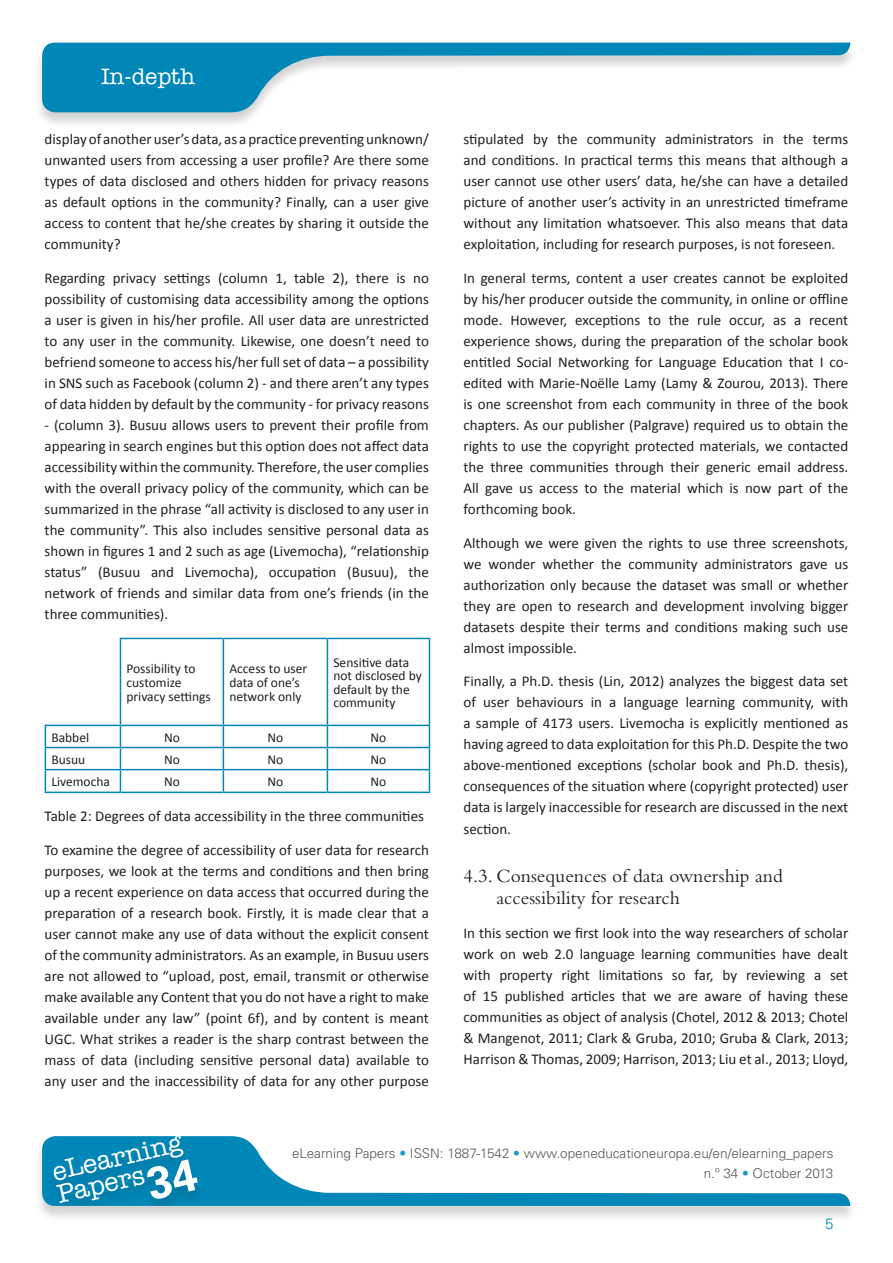
<style>
.page{position:relative;width:893px;height:1263px;background:#fff}
.page>*{position:absolute;margin:0;border:0;box-sizing:border-box;transform-origin:0 0}
.t1{font:500 26.25px/23.1px "American Typewriter Std";color:#fff}
.t2{font:500 22.5px "American Typewriter Std";color:#fff}
.SUBTÍTOL_2{font:19.5px/22.5px "Bembo Std";color:#231f20}
.cos_normal{font:15px/21px "Calibri";color:#231f20;text-align:justify}
.t3{font:300 15px "Univers LT Std";color:#0087b8}
.cos_normal-2{font:13.5px/13.5px "Calibri";color:#231f20}
.t4{font:300 13.5px/20.4px "Univers LT Std";color:#57585a;text-align:right}
.s1{font-family:"Univers LT Std";font-weight:700;font-size:45px}
.s2{color:#1898c3}
</style>
<div class="page">
<div style="left:34px;top:43px;width:824px;height:86px;background:#231f20;opacity:.2"></div>
<svg style="left:42px;top:43px;width:808px;height:69px"></svg>
<div style="left:34px;top:1136px;width:824px;height:87px;background:#231f20;opacity:.2"></div>
<svg style="left:42px;top:1136px;width:808px;height:70px"></svg>
<div style="left:46px;top:1136px;width:159px;height:70px;background:#0183b3"></div>
<hr style="left:45px;top:725px;width:75px;height:1px;background:#0087b8">
<hr style="left:120px;top:638px;width:103px;height:1px;background:#0087b8">
<hr style="left:120px;top:639px;width:1px;height:86px;background:#0087b8">
<hr style="left:223px;top:638px;width:104px;height:1px;background:#0087b8">
<hr style="left:223px;top:639px;width:1px;height:86px;background:#0087b8">
<hr style="left:327px;top:638px;width:103px;height:1px;background:#0087b8">
<hr style="left:327px;top:639px;width:1px;height:86px;background:#0087b8">
<hr style="left:429px;top:639px;width:1px;height:86px;background:#0087b8">
<hr style="left:120px;top:725px;width:103px;height:1px;background:#0087b8">
<hr style="left:223px;top:725px;width:104px;height:1px;background:#0087b8">
<hr style="left:327px;top:725px;width:103px;height:1px;background:#0087b8">
<hr style="left:45px;top:747px;width:75px;height:1px;background:#0087b8">
<hr style="left:120px;top:747px;width:103px;height:1px;background:#0087b8">
<hr style="left:223px;top:747px;width:104px;height:1px;background:#0087b8">
<hr style="left:327px;top:747px;width:103px;height:1px;background:#0087b8">
<hr style="left:45px;top:769px;width:75px;height:1px;background:#0087b8">
<svg style="left:45px;top:726px;width:1px;height:65px"></svg>
<hr style="left:120px;top:769px;width:103px;height:1px;background:#0087b8">
<svg style="left:120px;top:726px;width:1px;height:65px"></svg>
<hr style="left:223px;top:769px;width:104px;height:1px;background:#0087b8">
<svg style="left:223px;top:726px;width:1px;height:65px"></svg>
<hr style="left:327px;top:769px;width:103px;height:1px;background:#0087b8">
<svg style="left:327px;top:726px;width:1px;height:65px"></svg>
<svg style="left:429px;top:726px;width:1px;height:65px"></svg>
<hr style="left:45px;top:791px;width:75px;height:2px;background:#0087b8">
<hr style="left:120px;top:791px;width:103px;height:2px;background:#0087b8">
<hr style="left:223px;top:791px;width:104px;height:2px;background:#0087b8">
<hr style="left:327px;top:791px;width:103px;height:2px;background:#0087b8">
<h2 class="t2" style="left:101px;top:64px;width:96px">In-depth</h2>
<p class="cos_normal" style="left:45px;top:128px;width:386px">display of another user’s data, as a practice preventing unknown/ unwanted users from accessing a user profile? Are there some types of data disclosed and others hidden for privacy reasons as default options in the community? Finally, can a user give access to content that he/she creates by sharing it outside the community?</p>
<p class="cos_normal" style="left:45px;top:267px;width:386px">Regarding privacy settings (column 1, table 2), there is no possibility of customising data accessibility among the options a user is given in his/her profile. All user data are unrestricted to any user in the community. Likewise, one doesn’t need to befriend someone to access his/her full set of data – a possibility in SNS such as Facebook (column 2) - and there aren’t any types of data hidden by default by the community - for privacy reasons</p>
<p class="cos_normal" style="left:45px;top:414px;width:386px">- (column 3). Busuu allows users to prevent their profile from appearing in search engines but this option does not affect data accessibility within the community. Therefore, the user complies with the overall privacy policy of the community, which can be summarized in the phrase “all activity is disclosed to any user in the community”. This also includes sensitive personal data as shown in figures 1 and 2 such as age (Livemocha), “relationship status” (Busuu and Livemocha), occupation (Busuu), the network of friends and similar data from one’s friends (in the three communities).</p>
<p class="cos_normal-2" style="left:126px;top:662px;width:86px">Possibility to customize privacy settings</p>
<p class="cos_normal-2" style="left:229px;top:662px;width:79px">Access to user data of one’s network only</p>
<p class="cos_normal-2" style="left:333px;top:655px;width:90px">Sensitive data not disclosed by default by the community</p>
<p class="cos_normal-2" style="left:51px;top:730px;width:39px">Babbel</p>
<p class="cos_normal-2" style="left:164px;top:730px;width:17px">No</p>
<p class="cos_normal-2" style="left:267px;top:730px;width:17px">No</p>
<p class="cos_normal-2" style="left:370px;top:730px;width:17px">No</p>
<p class="cos_normal-2" style="left:51px;top:752px;width:35px">Busuu</p>
<p class="cos_normal-2" style="left:164px;top:752px;width:17px">No</p>
<p class="cos_normal-2" style="left:267px;top:752px;width:17px">No</p>
<p class="cos_normal-2" style="left:370px;top:752px;width:17px">No</p>
<p class="cos_normal-2" style="left:51px;top:774px;width:60px">Livemocha</p>
<p class="cos_normal-2" style="left:164px;top:774px;width:17px">No</p>
<p class="cos_normal-2" style="left:267px;top:774px;width:17px">No</p>
<p class="cos_normal-2" style="left:370px;top:774px;width:17px">No</p>
<p class="cos_normal" style="left:45px;top:805px;width:381px">Table 2: Degrees of data accessibility in the three communities</p>
<p class="cos_normal" style="left:45px;top:838px;width:386px">To examine the degree of accessibility of user data for research purposes, we look at the terms and conditions and then bring up a recent experience on data access that occurred during the preparation of a research book. Firstly, it is made clear that a user cannot make any use of data without the explicit consent of the community administrators. As an example, in Busuu users are not allowed to “upload, post, email, transmit or otherwise make available any Content that you do not have a right to make available under any law” (point 6f), and by content is meant UGC. What strikes a reader is the sharp contrast between the mass of data (including sensitive personal data) available to any user and the inaccessibility of data for any other purpose</p>
<p class="cos_normal" style="left:463px;top:128px;width:386px">stipulated by the community administrators in the terms and conditions. In practical terms this means that although a user cannot use other users’ data, he/she can have a detailed picture of another user’s activity in an unrestricted timeframe without any limitation whatsoever. This also means that data exploitation, including for research purposes, is not foreseen.</p>
<p class="cos_normal" style="left:463px;top:267px;width:386px">In general terms, content a user creates cannot be exploited by his/her producer outside the community, in online or offline mode. However, exceptions to the rule occur, as a recent experience shows, during the preparation of the scholar book entitled Social Networking for Language Education that I co&shy;edited with Marie-Noëlle Lamy (Lamy &amp; Zourou, 2013). There is one screenshot from each community in three of the book chapters. As our publisher (Palgrave) required us to obtain the rights to use the copyright protected materials, we contacted the three communities through their generic email address.<br>All gave us access to the material which is now part of the forthcoming book.</p>
<p class="cos_normal" style="left:463px;top:531px;width:386px">Although we were given the rights to use three screenshots, we wonder whether the community administrators gave us authorization only because the dataset was small or whether they are open to research and development involving bigger datasets despite their terms and conditions making such use almost impossible.</p>
<p class="cos_normal" style="left:463px;top:670px;width:386px">Finally, a Ph.D. thesis (Lin, 2012) analyzes the biggest data set of user behaviours in a language learning community, with a sample of 4173 users. Livemocha is explicitly mentioned as having agreed to data exploitation for this Ph.D. Despite the two above-mentioned exceptions (scholar book and Ph.D. thesis), consequences of the situation where (copyright protected) user data is largely inaccessible for research are discussed in the next section.</p>
<p class="SUBTÍTOL_2" style="left:496px;top:864px;width:288px;text-indent:-33px">4.3. Consequences of data ownership and accessibility for research</p>
<p class="cos_normal" style="left:463px;top:921px;width:386px">In this section we first look into the way researchers of scholar work on web 2.0 language learning communities have dealt with property right limitations so far, by reviewing a set of 15 published articles that we are aware of having these communities as object of analysis (Chotel, 2012 &amp; 2013; Chotel &amp; Mangenot, 2011; Clark &amp; Gruba, 2010; Gruba &amp; Clark, 2013; Harrison &amp; Thomas, 2009; Harrison, 2013; Liu et al., 2013; Lloyd,</p>
<h1 class="t1" style="left:50px;top:1161px;width:141px;rotate:-13deg">eLearning<br>Papers<span class="s1">34</span></h1>
<p class="t4" style="left:292px;top:1143px;width:543px">eLearning Papers <span class="s2">•</span> ISSN: 1887-1542 <span class="s2">•</span> www.openeducationeuropa.eu/en/elearning_papers n.º 34 <span class="s2">•</span> October 2013</p>
<p class="t3" style="left:825px;top:1215px;width:10px">5</p>
</div>
